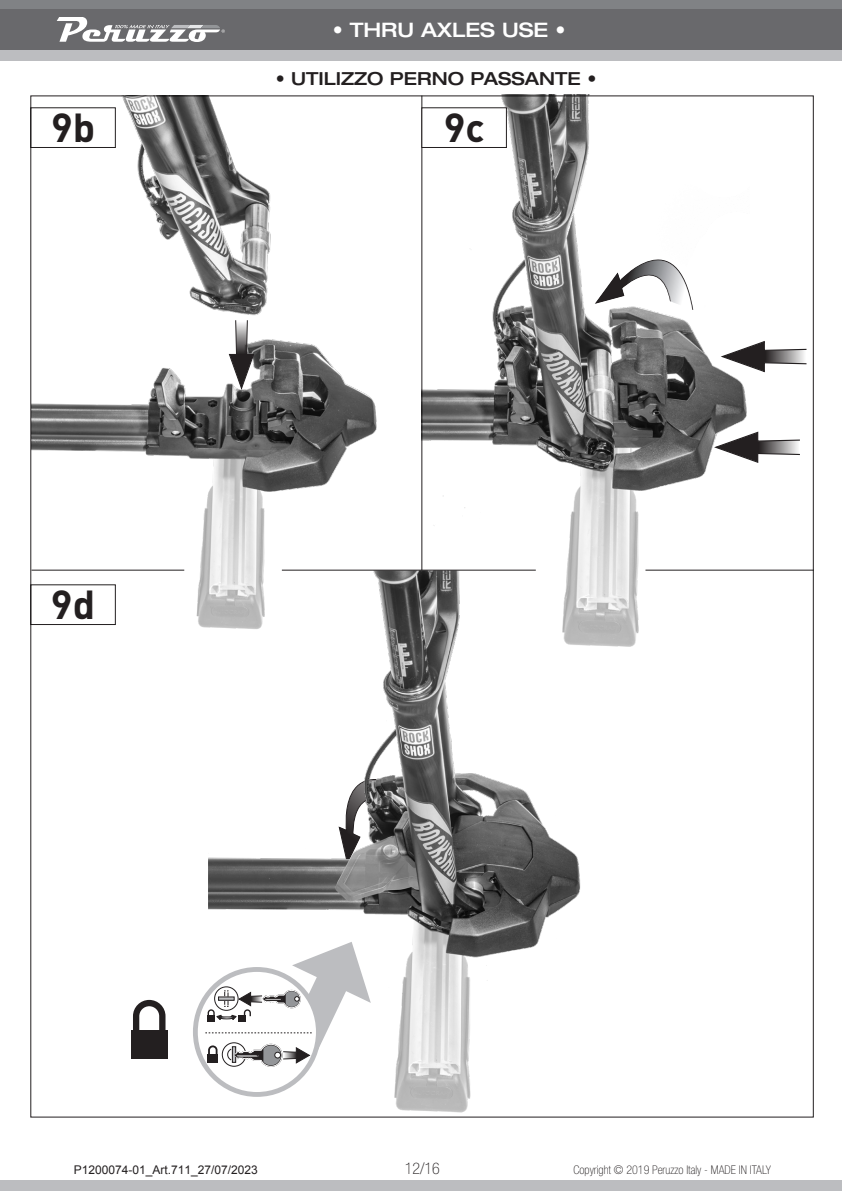
<style>
.page{position:relative;width:842px;height:1191px;background:#fff}
.page>*{position:absolute;margin:0;border:0;box-sizing:border-box;transform-origin:0 0}
.t1{font:700 40px "DIN";color:#231f20}
.t2{font:500 expanded 20px "Helvetica Neue";color:#fff}
.t3{font:500 expanded 18px "Helvetica Neue";color:#231f20}
.t4{font:100 condensed 16px "Helvetica Neue";color:#231f20}
.t5{font:100 condensed 12px "Helvetica Neue";color:#231f20}
.t6{font:12px "Arial";color:#231f20}
</style>
<div class="page">
<div style="left:0;top:1180px;width:842px;height:11px;background:#bcbdc0"></div>
<div style="left:0;top:0;width:842px;height:10px;background:#808285"></div>
<div style="left:0;top:50px;width:842px;height:10px;background:#bcbdc0"></div>
<div style="left:0;top:10px;width:842px;height:40px;background:#69696c"></div>
<svg style="left:57px;top:18px;width:168px;height:24px"></svg>
<img style="left:422px;top:94px;width:327px;height:553px">
<svg style="left:595px;top:218px;width:98px;height:92px"></svg>
<img style="left:208px;top:570px;width:386px;height:548px">
<hr style="left:282px;top:570px;width:254px;height:1px;background:#231f20">
<hr style="left:645px;top:570px;width:169px;height:1px;background:#231f20">
<hr style="left:421px;top:96px;width:1px;height:474px;background:#231f20">
<img style="left:33px;top:98px;width:366px;height:543px">
<svg style="left:228px;top:319px;width:27px;height:72px"></svg>
<div style="left:31px;top:108px;width:84px;height:39px;background:#fff"></div>
<div style="left:31px;top:108px;width:85px;height:40px;border:1px solid #231f20"></div>
<div style="left:31px;top:585px;width:84px;height:39px;background:#fff"></div>
<div style="left:31px;top:584px;width:85px;height:41px;border:1px solid #231f20"></div>
<div style="left:422px;top:108px;width:84px;height:39px;background:#fff"></div>
<div style="left:422px;top:108px;width:85px;height:40px;border:1px solid #231f20"></div>
<div style="left:131px;top:1029px;width:37px;height:29px;background:#231f20"></div>
<svg style="left:131px;top:999px;width:37px;height:31px"></svg>
<svg style="left:712px;top:431px;width:88px;height:33px"></svg>
<svg style="left:719px;top:340px;width:88px;height:33px"></svg>
<svg style="left:195px;top:969px;width:123px;height:125px"></svg>
<div style="left:193px;top:967px;width:128px;height:129px;border:5px solid #bcbdc0;border-radius:50%"></div>
<svg style="left:205px;top:925px;width:177px;height:162px"></svg>
<p class="t1" style="left:51px;top:101px;width:46px">9b</p>
<p class="t1" style="left:51px;top:578px;width:46px">9d</p>
<p class="t2" style="left:333px;top:18px;width:234px">• THRU AXLES USE •</p>
<p class="t3" style="left:276px;top:68px;width:322px">• UTILIZZO PERNO PASSANTE •</p>
<p class="t1" style="left:444px;top:101px;width:42px">9c</p>
<p class="t6" style="left:74px;top:1161px;width:186px">P1200074-01_Art.711_27/07/2023</p>
<h3 class="t4" style="left:405px;top:1159px;width:37px">12/16</h3>
<p class="t5" style="left:573px;top:1163px;width:199px">Copyright © 2019 Peruzzo Italy - MADE IN ITALY</p>
</div>
